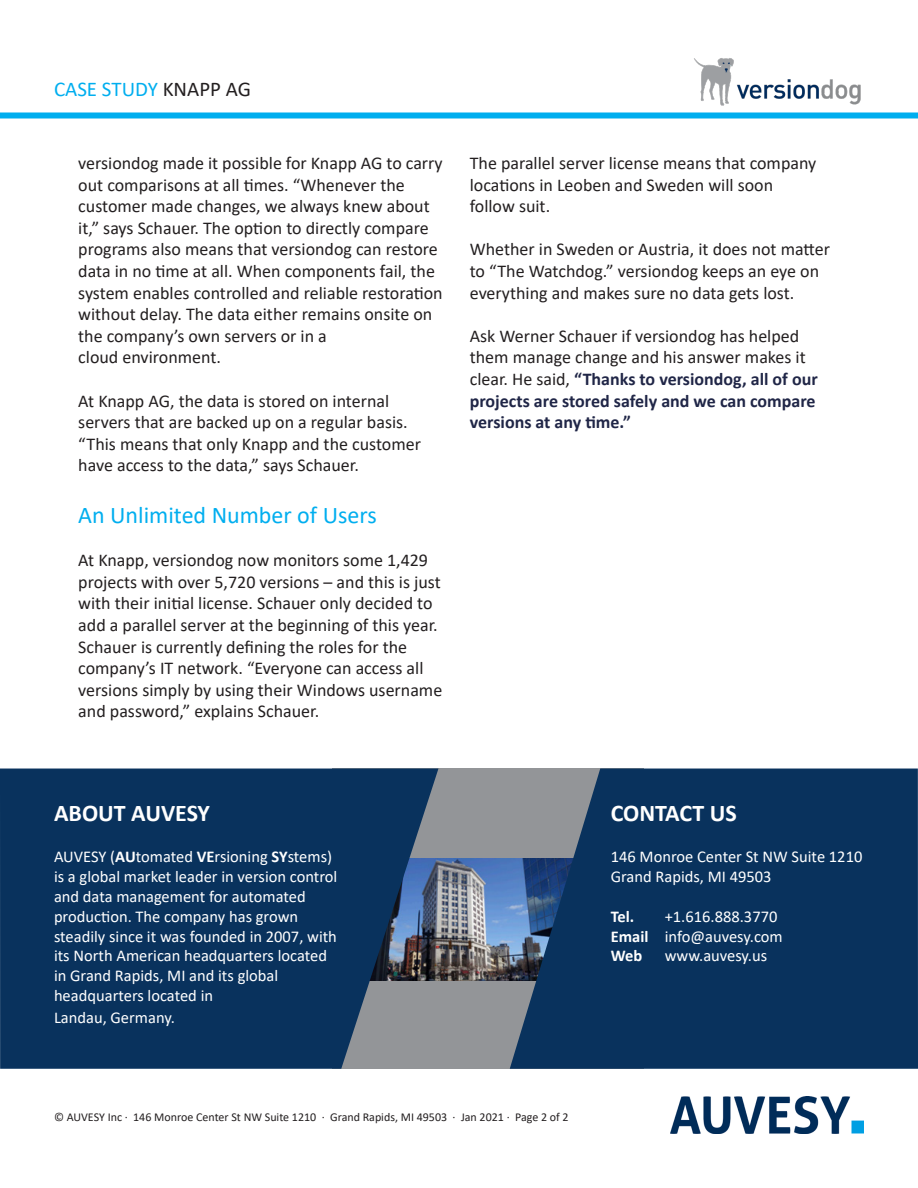
<style>
.page{position:relative;width:918px;height:1188px;background:#fff}
.page>*{position:absolute;margin:0;border:0;box-sizing:border-box;transform-origin:0 0}
.t1{font:24px "Calibri";color:#00aeef}
.t2{font:700 24px "Calibri";color:#fff}
.t3{font:21px "Calibri";color:#00aeef}
.t4{font:18px/21.6px "Calibri";color:#231f20}
.t5{font:16.5px/19.8px "Calibri";color:#fff}
.t6{font:700 16.5px "Calibri";letter-spacing:-.02em;color:#fff}
.t7{font:12px "Calibri";color:#231f20}
.s1{color:#231f20}
.s2{font-weight:700;color:#202647}
.s3{font-weight:700}
</style>
<div class="page">
<img style="left:670px;top:1097px;width:194px;height:37px">
<div style="left:0;top:112px;width:918px;height:6px;background:#00aeef"></div>
<img style="left:694px;top:58px;width:167px;height:48px">
<div style="left:332px;top:769px;width:311px;height:300px;background:#939598"></div>
<img style="left:438px;top:858px;width:72px;height:123px">
<svg style="left:0;top:769px;width:438px;height:300px;background:#143a61"></svg>
<svg style="left:510px;top:769px;width:408px;height:300px;background:#153b63"></svg>
<p class="t3" style="left:54px;top:74px;width:199px">CASE STUDY <span class="s1">KNAPP AG</span></p>
<p class="t4" style="left:78px;top:152px;width:366px">versiondog made it possible for Knapp AG to carry out comparisons at all times. “Whenever the customer made changes, we always knew about it,” says Schauer. The option to directly compare programs also means that versiondog can restore data in no time at all. When components fail, the system enables controlled and reliable restoration without delay. The data either remains onsite on the company’s own servers or in a<br>cloud environment.</p>
<p class="t4" style="left:78px;top:389px;width:344px">At Knapp AG, the data is stored on internal servers that are backed up on a regular basis. “This means that only Knapp and the customer have access to the data,” says Schauer.</p>
<p class="t1" style="left:78px;top:498px;width:300px">An Unlimited Number of Users</p>
<p class="t4" style="left:78px;top:549px;width:366px">At Knapp, versiondog now monitors some 1,429 projects with over 5,720 versions – and this is just with their initial license. Schauer only decided to add a parallel server at the beginning of this year.<br>Schauer is currently defining the roles for the company’s IT network. “Everyone can access all versions simply by using their Windows username and password,” explains Schauer.</p>
<p class="t4" style="left:470px;top:152px;width:348px">The parallel server license means that company locations in Leoben and Sweden will soon follow suit.</p>
<p class="t4" style="left:470px;top:238px;width:362px">Whether in Sweden or Austria, it does not matter to “The Watchdog.” versiondog keeps an eye on everything and makes sure no data gets lost.</p>
<p class="t4" style="left:470px;top:325px;width:349px">Ask Werner Schauer if versiondog has helped them manage change and his answer makes it clear. He said, <span class="s2">“Thanks to versiondog, all of our projects are stored safely and we can compare versions at any time.”</span></p>
<p class="t2" style="left:54px;top:796px;width:158px">ABOUT AUVESY</p>
<p class="t5" style="left:54px;top:847px;width:285px">AUVESY (<span class="s3">AU</span>tomated <span class="s3">VE</span>rsioning <span class="s3">SY</span>stems) is a global market leader in version control and data management for automated</p>
<p class="t5" style="left:54px;top:906px;width:284px">production. The company has grown steadily since it was founded in 2007, with its North American headquarters located in Grand Rapids, MI and its global</p>
<p class="t5" style="left:54px;top:985px;width:161px">headquarters located in</p>
<p class="t5" style="left:54px;top:1007px;width:122px">Landau, Germany.</p>
<p class="t2" style="left:611px;top:796px;width:127px">CONTACT US</p>
<p class="t5" style="left:611px;top:847px;width:253px">146 Monroe Center St NW Suite 1210</p>
<p class="t5" style="left:611px;top:866px;width:162px">Grand Rapids, MI 49503</p>
<p class="t6" style="left:611px;top:905px;width:25px">Tel.</p>
<p class="t5" style="left:665px;top:906px;width:114px">+1.616.888.3770</p>
<p class="t5" style="left:611px;top:926px;width:174px"><span class="s3">Email</span> info@auvesy.com</p>
<p class="t6" style="left:611px;top:944px;width:33px">Web</p>
<p class="t5" style="left:665px;top:946px;width:104px">www.auvesy.us</p>
<p class="t7" style="left:54px;top:1108px;width:516px">© AUVESY Inc · 146 Monroe Center St NW Suite 1210 · Grand Rapids, MI 49503 · Jan 2021 · Page 2 of 2</p>
</div>
